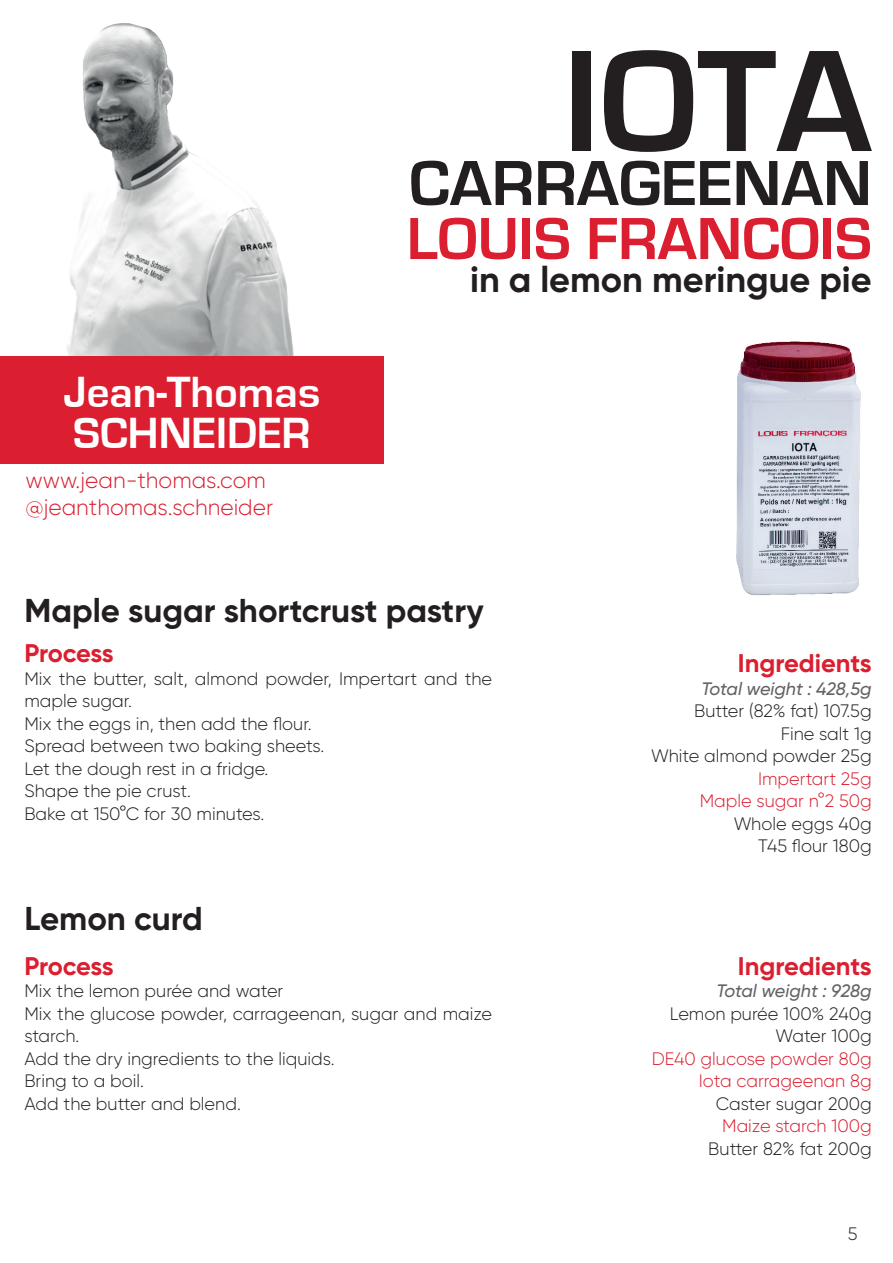
<style>
.page{position:relative;width:893px;height:1263px;background:#fff}
.page>*{position:absolute;margin:0;border:0;box-sizing:border-box;transform-origin:0 0}
.t1{font:700 150px "Eurostile";color:#231f20}
.t2{font:700 66px "Eurostile";color:#231f20}
.t3{font:700 61.5px "Eurostile";color:#db1e30}
.t4{font:700 45px/40.5px "Eurostile";color:#fff}
.t5{font:700 36px "Gilroy";color:#231f20}
.t6{font:700 33px "Gilroy";color:#231f20}
.t7{font:700 25.5px "Gilroy";color:#db1e30}
.t8{font:300 22.5px/27px "Gilroy";color:#db1e30}
.t9{font:300 18px/22.5px "Gilroy";color:#231f20;text-align:right}
.t10{font:300 18px/22.5px "Gilroy";color:#db1e30;text-align:right}
.t11{font:italic 500 18px "Gilroy";color:#636366}
</style>
<div class="page">
<img style="left:736px;top:341px;width:125px;height:254px">
<img style="left:67px;top:23px;width:227px;height:333px">
<div style="left:0;top:356px;width:384px;height:107px;background:#db1e30"></div>
<h3 class="t4" style="left:63px;top:373px;width:258px">Jean-Thomas<br>SCHNEIDER</h3>
<p class="t8" style="left:26px;top:466px;width:249px">www.jean-thomas.com @jeanthomas.schneider</p>
<h1 class="t1" style="left:563px;top:20px;width:310px">IOTA</h1>
<h2 class="t2" style="left:409px;top:147px;width:464px">CARRAGEENAN</h2>
<h3 class="t3" style="left:407px;top:205px;width:467px">LOUIS FRANCOIS</h3>
<h3 class="t5" style="left:470px;top:257px;width:403px">in a lemon meringue pie</h3>
<h3 class="t6" style="left:24px;top:589px;width:461px">Maple sugar shortcrust pastry</h3>
<h3 class="t7" style="left:24px;top:637px;width:91px">Process</h3>
<p class="t9" style="left:24px;top:667px;width:469px;text-align:left">Mix the butter, salt, almond powder, Impertart and the maple sugar.<br>Mix the eggs in, then add the flour.<br>Spread between two baking sheets.<br>Let the dough rest in a fridge.<br>Shape the pie crust.<br>Bake at 150°C for 30 minutes.</p>
<h3 class="t6" style="left:24px;top:898px;width:180px">Lemon curd</h3>
<h3 class="t7" style="left:24px;top:950px;width:91px">Process</h3>
<p class="t9" style="left:24px;top:979px;width:469px;text-align:left">Mix the lemon purée and water<br>Mix the glucose powder, carrageenan, sugar and maize starch.<br>Add the dry ingredients to the liquids.<br>Bring to a boil.<br>Add the butter and blend.</p>
<h3 class="t7" style="left:738px;top:647px;width:135px">Ingredients</h3>
<p class="t11" style="left:701px;top:677px;width:172px">Total weight : 428,5g</p>
<p class="t9" style="left:651px;top:699px;width:222px">Butter (82% fat) 107.5g<br>Fine salt 1g<br>White almond powder 25g</p>
<p class="t10" style="left:700px;top:767px;width:173px">Impertart 25g<br>Maple sugar n°2 50g</p>
<p class="t9" style="left:734px;top:812px;width:140px">Whole eggs 40g<br>T45 flour 180g</p>
<h3 class="t7" style="left:738px;top:950px;width:135px">Ingredients</h3>
<p class="t11" style="left:716px;top:980px;width:157px">Total weight : 928g</p>
<p class="t9" style="left:670px;top:1002px;width:203px">Lemon purée 100% 240g<br>Water 100g</p>
<p class="t10" style="left:652px;top:1047px;width:222px">DE40 glucose powder 80g<br>Iota carrageenan 8g</p>
<p class="t9" style="left:716px;top:1092px;width:158px">Caster sugar 200g</p>
<p class="t10" style="left:722px;top:1114px;width:151px">Maize starch 100g</p>
<p class="t9" style="left:708px;top:1137px;width:165px">Butter 82% fat 200g</p>
<p class="t9" style="left:848px;top:1222px;width:11px">5</p>
</div>
